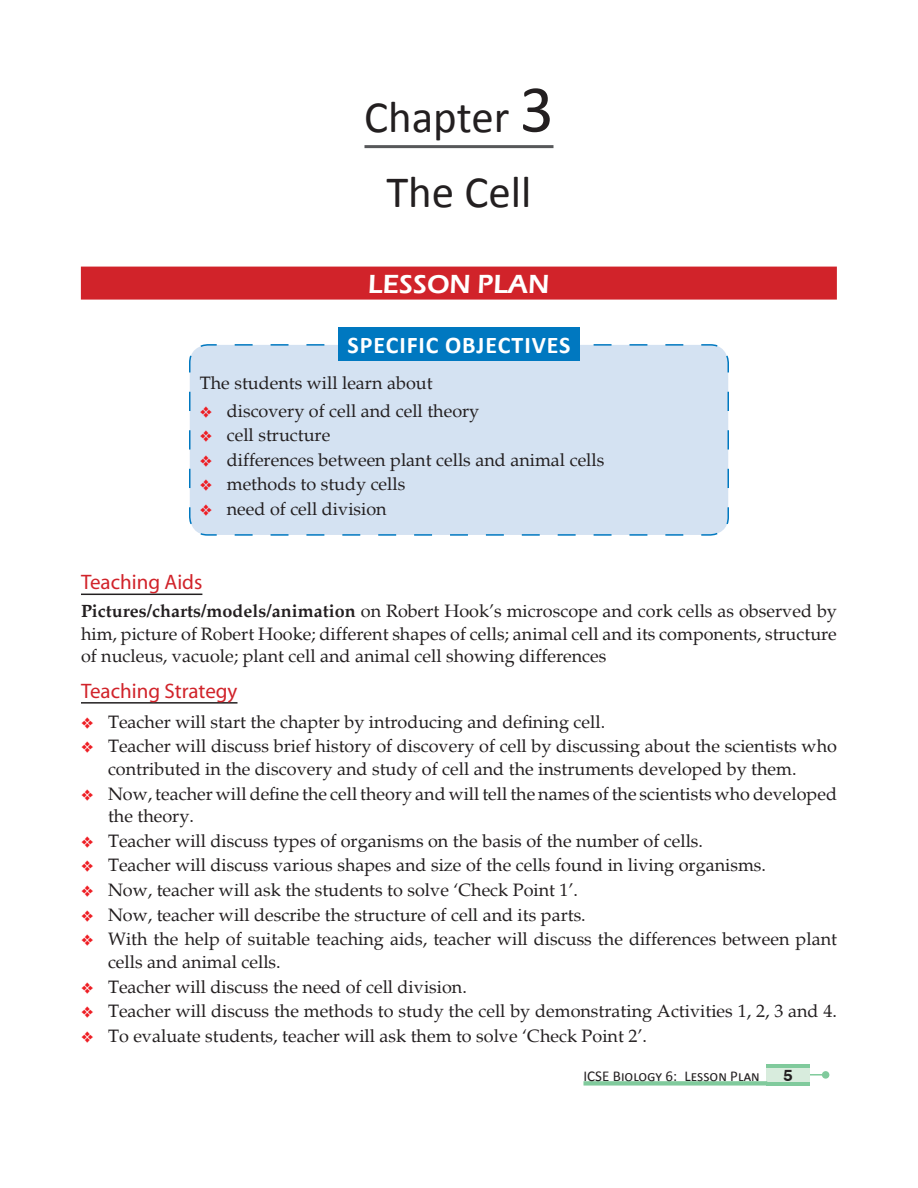
<style>
.page{position:relative;width:918px;height:1188px;background:#fff}
.page>*{position:absolute;margin:0;border:0;box-sizing:border-box;transform-origin:0 0}
.t1{font:45px/75px "Calibri";color:#231f20;text-align:center}
.t2{font:600 27px "Eras ITC";color:#fff}
.t3{font:700 24px "Calibri";letter-spacing:.04em;color:#fff}
.t4{font:21px "Myriad";color:#d1232a}
.t5{font:18px/24.6px "Palatino";color:#231f20}
.t6{font:700 16.5px "Swiss 721 BT";color:#231f20}
.t7{font:15px "Calibri";color:#231f20}
.s1{font-size:67.5px}
.s2{font-weight:700}
</style>
<div class="page">
<hr style="left:807px;top:1074px;width:20px;height:2px;background:#80ca9c">
<div style="left:822px;top:1071px;width:7px;height:8px;border:2px solid #80ca9c;border-radius:50%"></div>
<div style="left:766px;top:1064px;width:44px;height:22px;background:#80ca9c"></div>
<div style="left:766px;top:1068px;width:44px;height:13px;background:#d8ecdd"></div>
<div style="left:583px;top:1081px;width:184px;height:5px;background:#80ca9c"></div>
<hr style="left:81px;top:594px;width:121px;height:1px;background:#231f20">
<hr style="left:81px;top:702px;width:157px;height:2px;background:#231f20">
<hr style="left:364px;top:145px;width:190px;height:3px;background:#57585a">
<div style="left:189px;top:344px;width:540px;height:192px;background:#d4e2f2"></div>
<div style="left:338px;top:327px;width:242px;height:34px;background:#0078c0"></div>
<div style="left:81px;top:267px;width:756px;height:33px;background:#d1232a"></div>
<svg style="left:200px;top:406px;width:12px;height:11px"></svg>
<svg style="left:200px;top:430px;width:12px;height:12px"></svg>
<svg style="left:200px;top:455px;width:12px;height:11px"></svg>
<svg style="left:200px;top:480px;width:12px;height:11px"></svg>
<svg style="left:200px;top:504px;width:12px;height:12px"></svg>
<h1 class="t1" style="left:364px;top:77px;width:191px">Chapter <span class="s1">3<br></span>The Cell</h1>
<h2 class="t2" style="left:368px;top:269px;width:183px">LESSON PLAN</h2>
<h3 class="t3" style="left:347px;top:330px;width:223px">SPECIFIC OBJECTIVES</h3>
<p class="t5" style="left:227px;top:369px;width:254px;line-height:27.9px;text-indent:-27px">The students will learn about discovery of cell and cell theory</p>
<p class="t5" style="left:227px;top:423px;width:379px">cell structure<br>differences between plant cells and animal cells methods to study cells<br>need of cell division</p>
<p class="t4" style="left:81px;top:572px;width:123px">Teaching Aids</p>
<p class="t5" style="left:81px;top:600px;width:757px;line-height:22.5px;text-align:justify"><span class="s2">Pictures/charts/models/animation</span> on Robert Hook’s microscope and cork cells as observed by him, picture of Robert Hooke; different shapes of cells; animal cell and its components, structure of nucleus, vacuole; plant cell and animal cell showing differences</p>
<p class="t4" style="left:81px;top:680px;width:158px">Teaching Strategy</p>
<p class="t5" style="left:108px;top:710px;width:730px">Teacher will start the chapter by introducing and defining cell.<br>Teacher will discuss brief history of discovery of cell by discussing about the scientists who</p>
<p class="t5" style="left:108px;top:757px;width:731px">contributed in the discovery and study of cell and the instruments developed by them.<br>Now, teacher will define the cell theory and will tell the names of the scientists who developed</p>
<p class="t5" style="left:108px;top:804px;width:731px">the theory.<br>Teacher will discuss types of organisms on the basis of the number of cells.<br>Teacher will discuss various shapes and size of the cells found in living organisms.<br>Now, teacher will ask the students to solve ‘Check Point 1’.<br>Now, teacher will describe the structure of cell and its parts.<br>With the help of suitable teaching aids, teacher will discuss the differences between plant</p>
<p class="t5" style="left:108px;top:950px;width:730px">cells and animal cells.<br>Teacher will discuss the need of cell division.<br>Teacher will discuss the methods to study the cell by demonstrating Activities 1, 2, 3 and 4.<br>To evaluate students, teacher will ask them to solve ‘Check Point 2’.</p>
<p class="t7" style="left:583px;top:1066px;width:178px">ICSE Biology 6: Lesson Plan</p>
<p class="t6" style="left:783px;top:1063px;width:11px">5</p>
</div>
